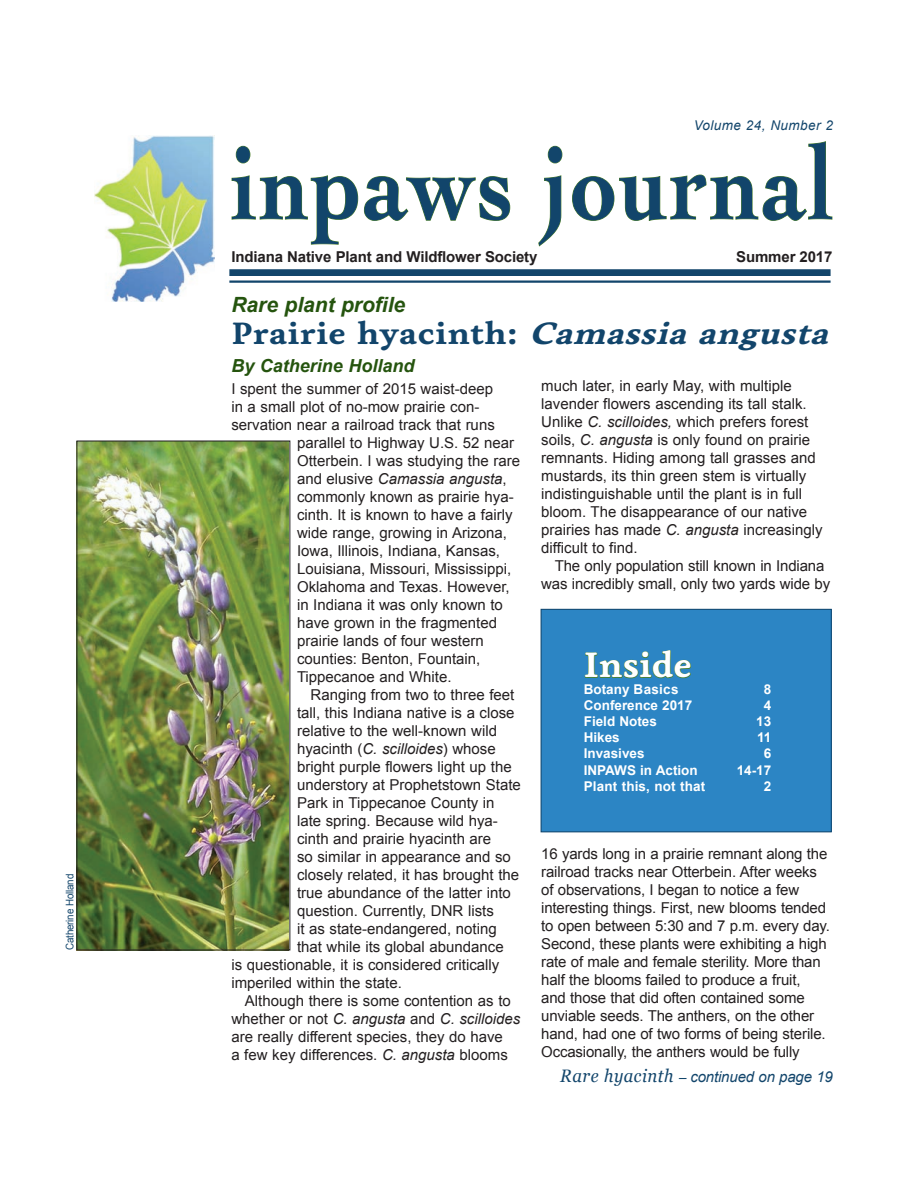
<style>
.page{position:relative;width:918px;height:1188px;background:#fff}
.page>*{position:absolute;margin:0;border:0;box-sizing:border-box;transform-origin:0 0}
.Cochin_Bold{font:700 108px "Cochin";letter-spacing:.03em;color:#12456b;scale:.82 1}
._80_BoxBodyHead{font:700 36px "Livory";color:#fff}
._10_Story_Head_Blue{font:700 31.5px "Livory";letter-spacing:.01em;color:#12456b;scale:1.08 1}
._11_Kicker_above_hea{font:italic 700 21px "Arial";color:#25540e}
._31_By_Author_GR{font:italic 700 18px "Arial";color:#25540e}
._50_BodyBasic_BK{font:15px/18px "Arial";color:#231f20}
._40_Body1st_BK{font:15px "Arial";color:#231f20}
.t1{font:700 15px "Arial";letter-spacing:-.01em;color:#231f20}
._52_Continued{font:italic 15px "Arial";letter-spacing:-.01em;color:#12456b}
._40_Body1st_BK-2{font:italic 15px "Arial";color:#231f20}
._83_BoxBody1st{font:700 13.5px "Arial";color:#fff}
._20_Head_below_the_l{font:italic 13.5px "Arial";letter-spacing:.03em;color:#12456b}
._71__Photo_credit{font:10.5px "Arial";letter-spacing:-.01em;color:#12456b;scale:.93 1}
.s1{font-style:italic}
.s2{font-style:normal}
.s3{font-family:"Georgia";font-size:18px}
.s4{font-size:13.5px}
</style>
<div class="page">
<img style="left:94px;top:135px;width:121px;height:167px">
<svg style="left:231px;top:146px;width:127px;height:99px"></svg>
<svg style="left:364px;top:176px;width:147px;height:45px"></svg>
<svg style="left:538px;top:146px;width:25px;height:101px"></svg>
<svg style="left:572px;top:141px;width:261px;height:80px"></svg>
<img style="left:79px;top:443px;width:209px;height:505px">
<div style="left:77px;top:441px;width:213px;height:509px;border:1px solid #231f20"></div>
<div style="left:541px;top:609px;width:290px;height:223px;background:#2c85c4"></div>
<svg style="left:584px;top:650px;width:107px;height:29px"></svg>
<div style="left:541px;top:609px;width:290px;height:223px;border:1px solid #12456b"></div>
<div style="left:229px;top:269px;width:602px;height:7px;background:#12456b"></div>
<hr style="left:229px;top:280px;width:602px;height:3px;background:#12456b">
<p class="_71__Photo_credit" style="left:63px;top:950px;width:84px;rotate:-90deg">Catherine Holland</p>
<p class="_20_Head_below_the_l" style="left:694px;top:116px;width:141px">Volume 24, Number 2</p>
<p class="Cochin_Bold" style="left:232px;top:111px;width:737px">inpaws journal</p>
<p class="t1" style="left:231px;top:247px;width:308px">Indiana Native Plant and Wildflower Society</p>
<p class="t1" style="left:736px;top:247px;width:98px">Summer 2017</p>
<p class="_11_Kicker_above_hea" style="left:231px;top:291px;width:175px">Rare plant profile</p>
<p class="_10_Story_Head_Blue" style="left:231px;top:314px;width:563px">Prairie hyacinth: <span class="s1">Camassia angusta</span></p>
<p class="_31_By_Author_GR" style="left:231px;top:354px;width:185px">By Catherine Holland</p>
<p class="_40_Body1st_BK" style="left:231px;top:379px;width:263px">I spent the summer of 2015 waist-deep</p>
<p class="_40_Body1st_BK" style="left:231px;top:397px;width:250px">in a small plot of no-mow prairie con-</p>
<p class="_40_Body1st_BK" style="left:231px;top:415px;width:265px">servation near a railroad track that runs</p>
<p class="_40_Body1st_BK" style="left:297px;top:433px;width:219px">parallel to Highway U.S. 52 near</p>
<p class="_40_Body1st_BK" style="left:297px;top:451px;width:225px">Otterbein. I was studying the rare</p>
<p class="_40_Body1st_BK-2" style="left:297px;top:469px;width:211px"><span class="s2">and elusive</span> Camassia angusta<span class="s2">,</span></p>
<p class="_40_Body1st_BK" style="left:297px;top:487px;width:218px">commonly known as prairie hya-</p>
<p class="_40_Body1st_BK" style="left:297px;top:505px;width:217px">cinth. It is known to have a fairly</p>
<p class="_40_Body1st_BK" style="left:297px;top:523px;width:212px">wide range, growing in Arizona,</p>
<p class="_40_Body1st_BK" style="left:297px;top:541px;width:205px">Iowa, Illinois, Indiana, Kansas,</p>
<p class="_40_Body1st_BK" style="left:297px;top:559px;width:216px">Louisiana, Missouri, Mississippi,</p>
<p class="_40_Body1st_BK" style="left:297px;top:577px;width:214px">Oklahoma and Texas. However,</p>
<p class="_40_Body1st_BK" style="left:297px;top:595px;width:207px">in Indiana it was only known to</p>
<p class="_40_Body1st_BK" style="left:297px;top:613px;width:202px">have grown in the fragmented</p>
<p class="_40_Body1st_BK" style="left:297px;top:631px;width:188px">prairie lands of four western</p>
<p class="_40_Body1st_BK" style="left:297px;top:649px;width:185px">counties: Benton, Fountain,</p>
<p class="_40_Body1st_BK" style="left:297px;top:667px;width:156px">Tippecanoe and White.</p>
<p class="_50_BodyBasic_BK" style="left:311px;top:686px;width:205px">Ranging from two to three feet</p>
<p class="_50_BodyBasic_BK" style="left:297px;top:704px;width:219px">tall, this Indiana native is a close</p>
<p class="_50_BodyBasic_BK" style="left:297px;top:722px;width:202px">relative to the well-known wild</p>
<p class="_50_BodyBasic_BK" style="left:297px;top:740px;width:200px">hyacinth (<span class="s1">C. scilloides</span>) whose</p>
<p class="_50_BodyBasic_BK" style="left:297px;top:758px;width:216px">bright purple flowers light up the</p>
<p class="_50_BodyBasic_BK" style="left:297px;top:776px;width:225px">understory at Prophetstown State</p>
<p class="_50_BodyBasic_BK" style="left:297px;top:794px;width:199px">Park in Tippecanoe County in</p>
<p class="_50_BodyBasic_BK" style="left:297px;top:812px;width:202px">late spring. Because wild hya-</p>
<p class="_50_BodyBasic_BK" style="left:297px;top:830px;width:196px">cinth and prairie hyacinth are</p>
<p class="_50_BodyBasic_BK" style="left:297px;top:848px;width:215px">so similar in appearance and so</p>
<p class="_50_BodyBasic_BK" style="left:297px;top:866px;width:224px">closely related, it has brought the</p>
<p class="_50_BodyBasic_BK" style="left:297px;top:884px;width:215px">true abundance of the latter into</p>
<p class="_50_BodyBasic_BK" style="left:297px;top:902px;width:198px">question. Currently, DNR lists</p>
<p class="_50_BodyBasic_BK" style="left:297px;top:920px;width:201px">it as state-endangered, noting</p>
<p class="_50_BodyBasic_BK" style="left:297px;top:938px;width:208px">that while its global abundance</p>
<p class="_50_BodyBasic_BK" style="left:231px;top:956px;width:270px">is questionable, it is considered critically</p>
<p class="_50_BodyBasic_BK" style="left:231px;top:974px;width:172px">imperiled within the state.</p>
<p class="_50_BodyBasic_BK" style="left:231px;top:992px;width:290px;text-indent:14px">Although there is some contention as to whether or not <span class="s1">C. angusta</span> and <span class="s1">C. scilloides </span>are really different species, they do have<br>a few key differences. <span class="s1">C. angusta</span> blooms</p>
<p class="_50_BodyBasic_BK" style="left:541px;top:377px;width:283px">much later, in early May, with multiple lavender flowers ascending its tall stalk.<br>Unlike <span class="s1">C. scilloides,</span> which prefers forest soils, <span class="s1">C. angusta</span> is only found on prairie remnants. Hiding among tall grasses and mustards, its thin green stem is virtually indistinguishable until the plant is in full bloom. The disappearance of our native prairies has made <span class="s1">C. angusta</span> increasingly difficult to find.</p>
<p class="_50_BodyBasic_BK" style="left:541px;top:557px;width:291px;text-align:center">The only population still known in Indiana was incredibly small, only two yards wide by</p>
<p class="_80_BoxBodyHead" style="left:584px;top:644px;width:110px">Inside</p>
<p class="_83_BoxBody1st" style="left:584px;top:680px;width:96px">Botany Basics</p>
<p class="_83_BoxBody1st" style="left:764px;top:680px;width:9px">8</p>
<p class="_83_BoxBody1st" style="left:584px;top:696px;width:110px">Conference 2017</p>
<p class="_83_BoxBody1st" style="left:764px;top:696px;width:9px">4</p>
<p class="_83_BoxBody1st" style="left:584px;top:712px;width:75px">Field Notes</p>
<p class="_83_BoxBody1st" style="left:756px;top:712px;width:17px">13</p>
<p class="_83_BoxBody1st" style="left:584px;top:728px;width:38px">Hikes</p>
<p class="_83_BoxBody1st" style="left:757px;top:728px;width:16px">11</p>
<p class="_83_BoxBody1st" style="left:584px;top:745px;width:62px">Invasives</p>
<p class="_83_BoxBody1st" style="left:764px;top:745px;width:9px">6</p>
<p class="_83_BoxBody1st" style="left:584px;top:761px;width:115px">INPAWS in Action</p>
<p class="_83_BoxBody1st" style="left:737px;top:761px;width:36px">14-17</p>
<p class="_83_BoxBody1st" style="left:584px;top:777px;width:123px">Plant this, not that</p>
<p class="_83_BoxBody1st" style="left:764px;top:777px;width:9px">2</p>
<p class="_50_BodyBasic_BK" style="left:541px;top:845px;width:290px">16 yards long in a prairie remnant along the railroad tracks near Otterbein. After weeks of observations, I began to notice a few interesting things. First, new blooms tended to open between 5:30 and 7 p.m. every day.<br>Second, these plants were exhibiting a high rate of male and female sterility. More than half the blooms failed to produce a fruit,<br>and those that did often contained some unviable seeds. The anthers, on the other hand, had one of two forms of being sterile.<br>Occasionally, the anthers would be fully</p>
<p class="_52_Continued" style="left:560px;top:1067px;width:274px"><span class="s3">Rare hyacinth</span> <span class="s4">–</span> continued on page 19</p>
</div>
